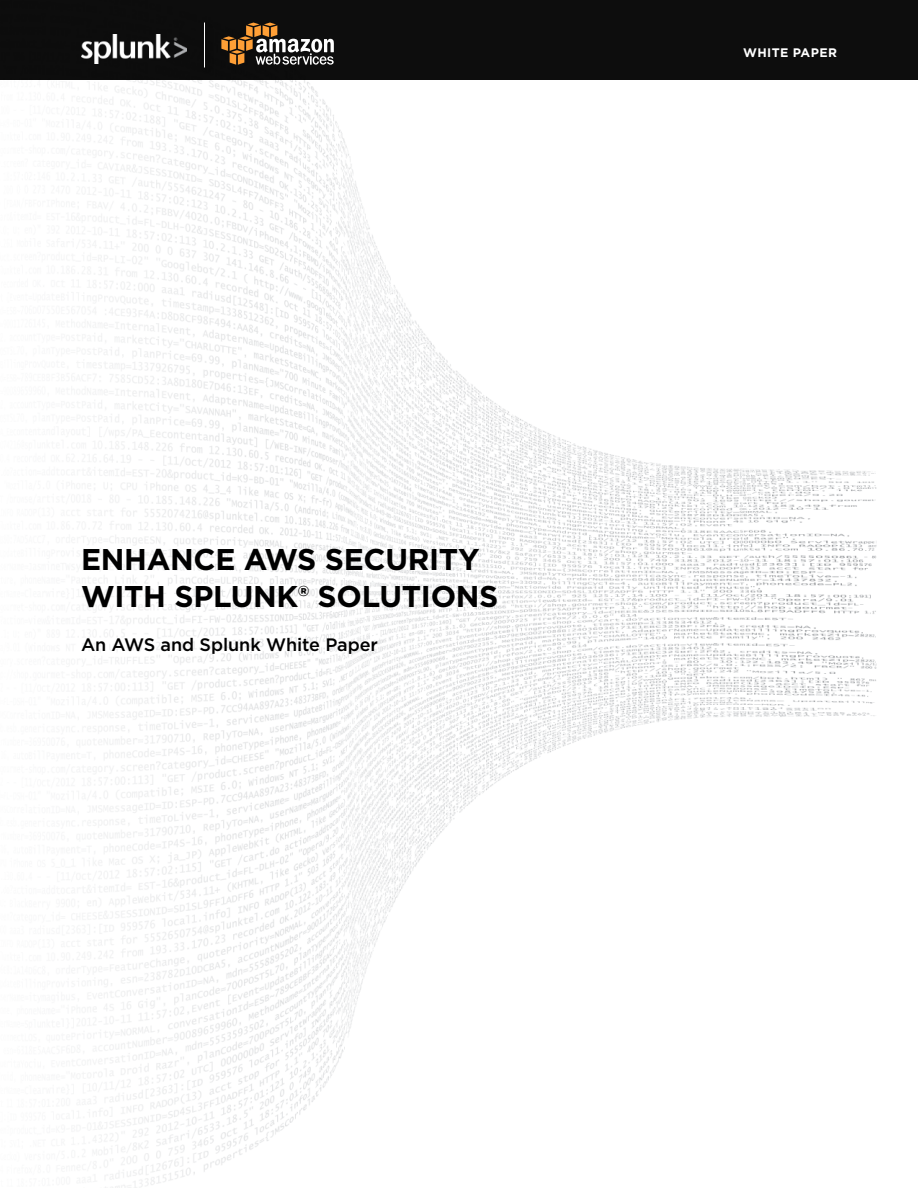
<style>
.page{position:relative;width:918px;height:1188px;background:#fff}
.page>*{position:absolute;margin:0;border:0;box-sizing:border-box;transform-origin:0 0}
.Document_Title{font:700 30px "Gotham";letter-spacing:-.01em;color:#000}
.Blue_Subheads{font:500 18px "Gotham";letter-spacing:-.005em;color:#000}
.t1{font:700 12.3px "Gotham";letter-spacing:.03em;color:#fff}
</style>
<div class="page">
<img style="left:61px;top:80px;width:816px;height:1108px">
<div style="left:0;top:0;width:918px;height:80px;background:#0d0d0d"></div>
<img style="left:82px;top:34px;width:104px;height:30px">
<svg style="left:221px;top:23px;width:113px;height:42px"></svg>
<hr style="left:204px;top:23px;width:1px;height:44px;background:#fff">
<p class="Document_Title" style="left:81px;top:540px;width:400px">ENHANCE AWS SECURITY</p>
<p class="Document_Title" style="left:81px;top:577px;width:419px">WITH SPLUNK® SOLUTIONS</p>
<p class="Blue_Subheads" style="left:81px;top:632px;width:298px">An AWS and Splunk White Paper</p>
<p class="t1" style="left:743px;top:44px;width:95px">WHITE PAPER</p>
</div>
